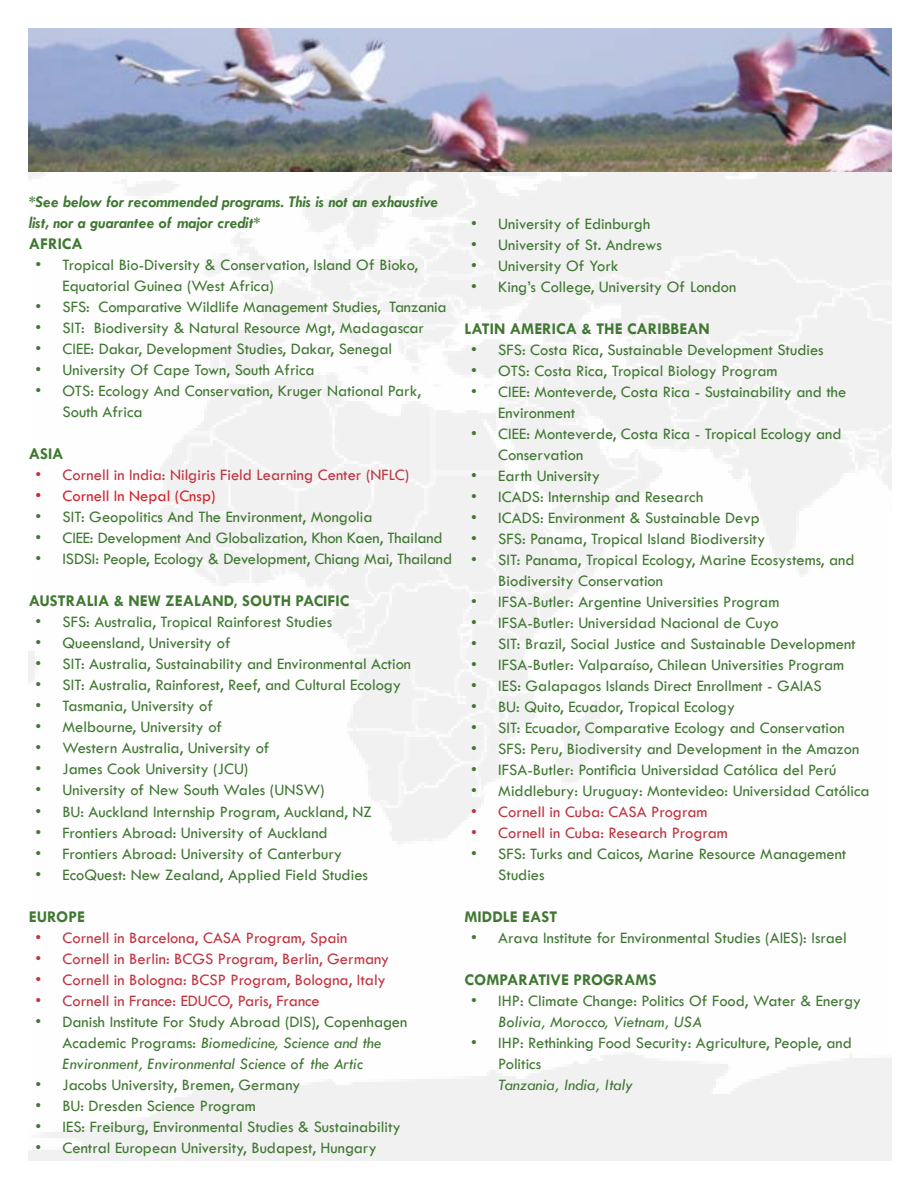
<style>
.page{position:relative;width:918px;height:1188px;background:#fff}
.page>*{position:absolute;margin:0;border:0;box-sizing:border-box;transform-origin:0 0}
.t1{font:16.5px/21px "Tw Cen";color:#407832}
.t2{font:16.5px "Tw Cen";color:#c03440}
.t3{font:italic 16.5px/21px "Tw Cen";color:#407832}
.t4{font:700 16.5px "Tw Cen";color:#407832}
.t5{font:italic 700 16.5px/21px "Tw Cen";color:#407832}
.t6{font:16.5px "Tw Cen";color:#d2232a}
.s1{font-style:normal}
</style>
<div class="page">
<img style="left:29px;top:28px;width:863px;height:144px">
<p class="t5" style="left:29px;top:191px;width:411px">*See below for recommended programs. This is not an exhaustive list, nor a guarantee of major credit*</p>
<p class="t4" style="left:29px;top:234px;width:56px">AFRICA</p>
<p class="t1" style="left:63px;top:255px;width:357px;text-indent:-27px">• Tropical Bio-Diversity &amp; Conservation, Island Of Bioko,<br>Equatorial Guinea (West Africa)</p>
<p class="t1" style="left:36px;top:297px;width:413px">• SFS: Comparative Wildlife Management Studies, Tanzania</p>
<p class="t1" style="left:36px;top:318px;width:390px">• SIT: Biodiversity &amp; Natural Resource Mgt, Madagascar</p>
<p class="t1" style="left:36px;top:339px;width:358px">• CIEE: Dakar, Development Studies, Dakar, Senegal</p>
<p class="t1" style="left:36px;top:360px;width:281px">• University Of Cape Town, South Africa</p>
<p class="t1" style="left:63px;top:381px;width:360px;text-indent:-27px">• OTS: Ecology And Conservation, Kruger National Park,<br>South Africa</p>
<p class="t4" style="left:29px;top:444px;width:36px">ASIA</p>
<p class="t2" style="left:36px;top:465px;width:375px">• Cornell in India: Nilgiris Field Learning Center (NFLC)</p>
<p class="t6" style="left:36px;top:486px;width:182px">• Cornell In Nepal (Cnsp)</p>
<p class="t1" style="left:36px;top:507px;width:339px">• SIT: Geopolitics And The Environment, Mongolia</p>
<p class="t1" style="left:36px;top:528px;width:409px">• CIEE: Development And Globalization, Khon Kaen, Thailand</p>
<p class="t1" style="left:36px;top:549px;width:418px">• ISDSI: People, Ecology &amp; Development, Chiang Mai, Thailand</p>
<p class="t4" style="left:29px;top:591px;width:322px">AUSTRALIA &amp; NEW ZEALAND, SOUTH PACIFIC</p>
<p class="t1" style="left:36px;top:612px;width:298px">• SFS: Australia, Tropical Rainforest Studies</p>
<p class="t1" style="left:36px;top:633px;width:196px">• Queensland, University of</p>
<p class="t1" style="left:36px;top:654px;width:377px">• SIT: Australia, Sustainability and Environmental Action</p>
<p class="t1" style="left:36px;top:675px;width:367px">• SIT: Australia, Rainforest, Reef, and Cultural Ecology</p>
<p class="t1" style="left:36px;top:696px;width:179px">• Tasmania, University of</p>
<p class="t1" style="left:36px;top:717px;width:188px">• Melbourne, University of</p>
<p class="t1" style="left:36px;top:738px;width:235px">• Western Australia, University of</p>
<p class="t1" style="left:36px;top:759px;width:214px">• James Cook University (JCU)</p>
<p class="t1" style="left:36px;top:780px;width:291px">• University of New South Wales (UNSW)</p>
<p class="t1" style="left:36px;top:801px;width:338px">• BU: Auckland Internship Program, Auckland, NZ</p>
<p class="t1" style="left:36px;top:822px;width:294px">• Frontiers Abroad: University of Auckland</p>
<p class="t1" style="left:36px;top:843px;width:308px">• Frontiers Abroad: University of Canterbury</p>
<p class="t1" style="left:36px;top:864px;width:334px">• EcoQuest: New Zealand, Applied Field Studies</p>
<p class="t4" style="left:29px;top:907px;width:58px">EUROPE</p>
<p class="t2" style="left:36px;top:928px;width:313px">• Cornell in Barcelona, CASA Program, Spain</p>
<p class="t2" style="left:36px;top:949px;width:355px">• Cornell in Berlin: BCGS Program, Berlin, Germany</p>
<p class="t2" style="left:36px;top:970px;width:352px">• Cornell in Bologna: BCSP Program, Bologna, Italy</p>
<p class="t2" style="left:36px;top:991px;width:286px">• Cornell in France: EDUCO, Paris, France</p>
<p class="t3" style="left:63px;top:1011px;width:346px;text-indent:-27px"><span class="s1">• Danish Institute For Study Abroad (DIS), Copenhagen<br>Academic Programs:</span> Biomedicine, Science and the<br>Environment, Environmental Science of the Artic</p>
<p class="t1" style="left:36px;top:1074px;width:266px">• Jacobs University, Bremen, Germany</p>
<p class="t1" style="left:36px;top:1095px;width:222px">• BU: Dresden Science Program</p>
<p class="t1" style="left:36px;top:1116px;width:367px">• IES: Freiburg, Environmental Studies &amp; Sustainability</p>
<p class="t1" style="left:36px;top:1137px;width:343px">• Central European University, Budapest, Hungary</p>
<p class="t1" style="left:471px;top:213px;width:180px">• University of Edinburgh</p>
<p class="t1" style="left:471px;top:234px;width:192px">• University of St. Andrews</p>
<p class="t1" style="left:471px;top:255px;width:149px">• University Of York</p>
<p class="t1" style="left:471px;top:276px;width:267px">• King’s College, University Of London</p>
<p class="t4" style="left:465px;top:318px;width:247px">LATIN AMERICA &amp; THE CARIBBEAN</p>
<p class="t1" style="left:471px;top:339px;width:354px">• SFS: Costa Rica, Sustainable Development Studies</p>
<p class="t1" style="left:471px;top:360px;width:308px">• OTS: Costa Rica, Tropical Biology Program</p>
<p class="t1" style="left:498px;top:381px;width:350px;text-indent:-27px">• CIEE: Monteverde, Costa Rica - Sustainability and the<br>Environment</p>
<p class="t1" style="left:498px;top:423px;width:345px;text-indent:-27px">• CIEE: Monteverde, Costa Rica - Tropical Ecology and<br>Conservation</p>
<p class="t1" style="left:471px;top:465px;width:130px">• Earth University</p>
<p class="t1" style="left:471px;top:486px;width:234px">• ICADS: Internship and Research</p>
<p class="t1" style="left:471px;top:507px;width:290px">• ICADS: Environment &amp; Sustainable Devp</p>
<p class="t1" style="left:471px;top:528px;width:296px">• SFS: Panama, Tropical Island Biodiversity</p>
<p class="t1" style="left:498px;top:549px;width:358px;text-indent:-27px">• SIT: Panama, Tropical Ecology, Marine Ecosystems, and<br>Biodiversity Conservation</p>
<p class="t1" style="left:471px;top:591px;width:310px">• IFSA-Butler: Argentine Universities Program</p>
<p class="t1" style="left:471px;top:612px;width:309px">• IFSA-Butler: Universidad Nacional de Cuyo</p>
<p class="t1" style="left:471px;top:633px;width:386px">• SIT: Brazil, Social Justice and Sustainable Development</p>
<p class="t1" style="left:471px;top:654px;width:374px">• IFSA-Butler: Valparaíso, Chilean Universities Program</p>
<p class="t1" style="left:471px;top:675px;width:352px">• IES: Galapagos Islands Direct Enrollment - GAIAS</p>
<p class="t1" style="left:471px;top:696px;width:265px">• BU: Quito, Ecuador, Tropical Ecology</p>
<p class="t1" style="left:471px;top:717px;width:375px">• SIT: Ecuador, Comparative Ecology and Conservation</p>
<p class="t1" style="left:471px;top:738px;width:389px">• SFS: Peru, Biodiversity and Development in the Amazon</p>
<p class="t1" style="left:471px;top:759px;width:367px">• IFSA-Butler: Pontificia Universidad Católica del Perú</p>
<p class="t1" style="left:471px;top:780px;width:400px">• Middlebury: Uruguay: Montevideo: Universidad Católica</p>
<p class="t2" style="left:471px;top:802px;width:238px">• Cornell in Cuba: CASA Program</p>
<p class="t2" style="left:471px;top:823px;width:258px">• Cornell in Cuba: Research Program</p>
<p class="t1" style="left:498px;top:843px;width:350px;text-indent:-27px">• SFS: Turks and Caicos, Marine Resource Management<br>Studies</p>
<p class="t4" style="left:465px;top:907px;width:94px">MIDDLE EAST</p>
<p class="t1" style="left:471px;top:927px;width:377px">• Arava Institute for Environmental Studies (AIES): Israel</p>
<p class="t4" style="left:465px;top:970px;width:193px">COMPARATIVE PROGRAMS</p>
<p class="t1" style="left:471px;top:990px;width:391px">• IHP: Climate Change: Politics Of Food, Water &amp; Energy</p>
<p class="t3" style="left:498px;top:1011px;width:205px">Bolivia, Morocco, Vietnam, USA</p>
<p class="t1" style="left:498px;top:1032px;width:355px;text-indent:-27px">• IHP: Rethinking Food Security: Agriculture, People, and<br>Politics</p>
<p class="t3" style="left:498px;top:1074px;width:136px">Tanzania, India, Italy</p>
</div>
